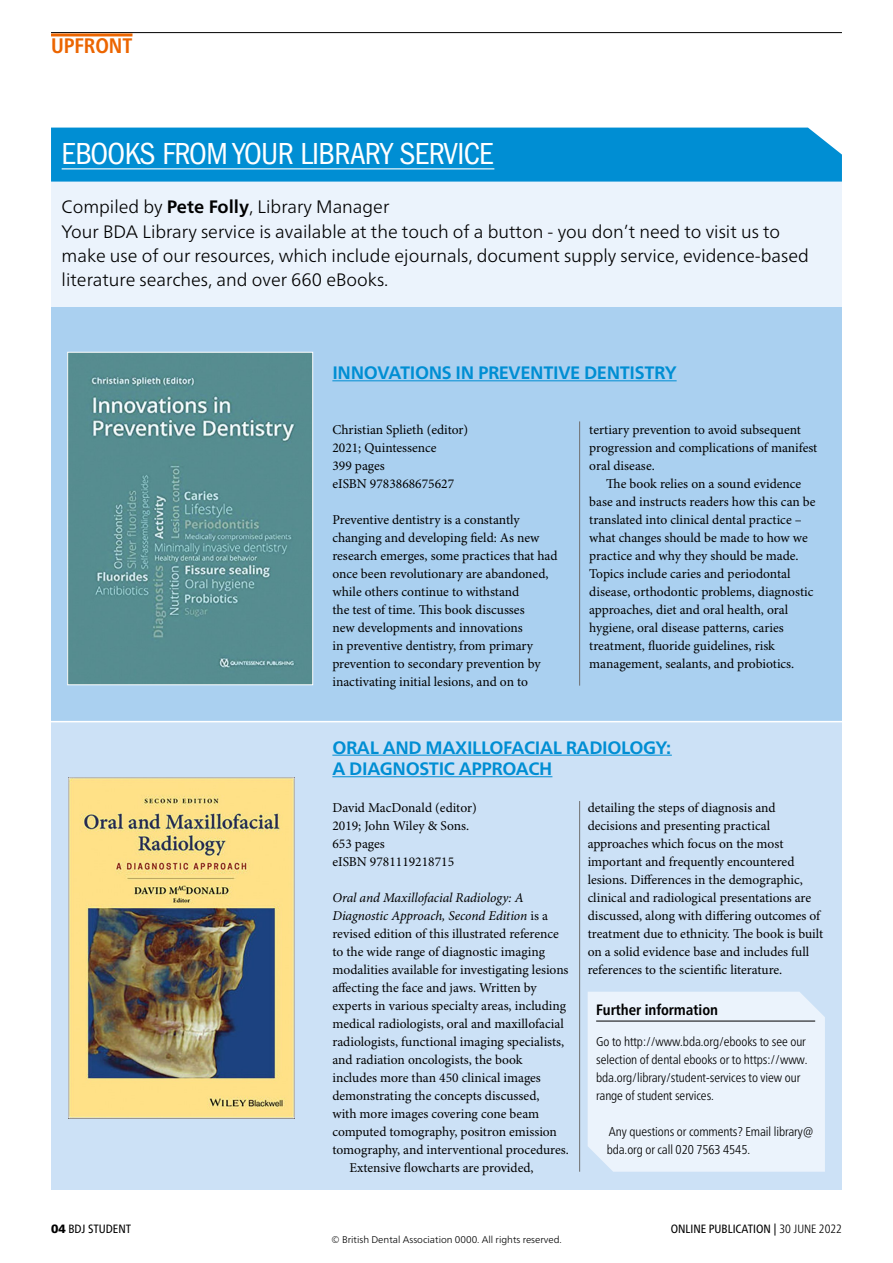
<style>
.page{position:relative;width:893px;height:1263px;background:#fff}
.page>*{position:absolute;margin:0;border:0;box-sizing:border-box;transform-origin:0 0}
.Title_Upfront_Headli{font:condensed 31.5px "ITC Franklin Gothic Std";letter-spacing:-.02em;color:#fff}
.t1{font:700 condensed 21px "Frutiger Neue LT Pro";letter-spacing:-.005em;color:#ec6500}
.Trailer_upfront_intr{font:300 18px/24px "Frutiger Neue LT Pro";color:#000}
.Title_upfront_headli{font:700 18px/21.6px "Frutiger Neue LT Pro";letter-spacing:-.02em;color:#008ed3}
.Box_Heading_x{font:700 condensed 15px "Frutiger Neue LT Pro";color:#000}
.Para_body_1st{font:13.5px/18px "Minion Pro";color:#000}
.Para_body{font:13.5px/18px "Minion Pro";color:#000}
.Para_box{font:300 condensed 12.75px/18px "Frutiger Neue LT Pro";letter-spacing:-.005em;color:#000}
.t2{font:condensed 12px "Frutiger Neue LT Pro";color:#000}
.t3{font:300 9.75px "Frutiger Neue LT Pro";color:#000}
.s1{font-weight:700}
.s2{font-style:italic}
.s3{font-weight:900;font-stretch:normal}
.s4{font-weight:300}
</style>
<div class="page">
<div style="left:51px;top:182px;width:791px;height:144px;background:#ebf3fc"></div>
<div style="left:51px;top:722px;width:791px;height:468px;background:#cce1f6"></div>
<div style="left:51px;top:308px;width:791px;height:413px;background:#aad0f0"></div>
<div style="left:51px;top:128px;width:791px;height:54px;background:#008ed3"></div>
<hr style="left:579px;top:801px;width:1px;height:371px;background:#6e6e6e">
<hr style="left:579px;top:421px;width:1px;height:265px;background:#6e6e6e">
<div style="left:588px;top:992px;width:237px;height:180px;background:#ebf3fc"></div>
<hr style="left:596px;top:1021px;width:219px;height:1px;background:#000">
<hr style="left:332px;top:380px;width:345px;height:1px;background:#008ed3">
<hr style="left:332px;top:755px;width:340px;height:1px;background:#008ed3">
<hr style="left:332px;top:776px;width:220px;height:1px;background:#008ed3">
<hr style="left:62px;top:168px;width:432px;height:1px;background:#fff">
<img style="left:69px;top:354px;width:242px;height:329px">
<div style="left:67px;top:352px;width:246px;height:333px;border:1px solid #fff"></div>
<img style="left:70px;top:779px;width:223px;height:337px">
<hr style="left:51px;top:32px;width:791px;height:1px;background:#000">
<hr style="left:51px;top:33px;width:81px;height:3px;background:#ec6500">
<h2 class="t1" style="left:51px;top:34px;width:83px">UPFRONT</h2>
<p class="Title_Upfront_Headli" style="left:62px;top:136px;width:434px">EBOOKS FROM YOUR LIBRARY SERVICE</p>
<p class="Trailer_upfront_intr" style="left:62px;top:195px;width:749px">Compiled by <span class="s1">Pete Folly</span>, Library Manager<br>Your BDA Library service is available at the touch of a button - you don’t need to visit us to make use of our resources, which include ejournals, document supply service, evidence-based literature searches, and over 660 eBooks.</p>
<p class="Title_upfront_headli" style="left:332px;top:362px;width:346px">INNOVATIONS IN PREVENTIVE DENTISTRY</p>
<p class="Para_body_1st" style="left:332px;top:421px;width:137px">Christian Splieth (editor)</p>
<p class="Para_body_1st" style="left:332px;top:439px;width:106px">2021; Quintessence</p>
<p class="Para_body_1st" style="left:332px;top:457px;width:54px">399 pages</p>
<p class="Para_body_1st" style="left:332px;top:475px;width:123px">eISBN 9783868675627</p>
<p class="Para_body_1st" style="left:332px;top:511px;width:227px">Preventive dentistry is a constantly changing and developing field: As new research emerges, some practices that had once been revolutionary are abandoned, while others continue to withstand<br>the test of time. This book discusses<br>new developments and innovations<br>in preventive dentistry, from primary prevention to secondary prevention by inactivating initial lesions, and on to</p>
<p class="Para_body_1st" style="left:589px;top:421px;width:230px">tertiary prevention to avoid subsequent progression and complications of manifest oral disease.</p>
<p class="Para_body" style="left:589px;top:475px;width:228px;text-indent:17px">The book relies on a sound evidence base and instructs readers how this can be translated into clinical dental practice – what changes should be made to how we practice and why they should be made.<br>Topics include caries and periodontal disease, orthodontic problems, diagnostic approaches, diet and oral health, oral hygiene, oral disease patterns, caries treatment, fluoride guidelines, risk management, sealants, and probiotics.</p>
<p class="Box_Heading_x" style="left:601px;top:514px;width:124px">Further information</p>
<p class="Para_box" style="left:601px;top:546px;width:213px">Go to http://www.bda.org/ebooks to see our selection of dental ebooks or to https://www. bda.org/library/student-services to view our range of student services.</p>
<p class="Para_box" style="left:611px;top:636px;width:208px">Any questions or comments? Email library@ bda.org or call 020 7563 4545.</p>
<p class="Title_upfront_headli" style="left:332px;top:737px;width:340px">ORAL AND MAXILLOFACIAL RADIOLOGY:<br>A DIAGNOSTIC APPROACH</p>
<p class="Para_body_1st" style="left:332px;top:799px;width:146px">David MacDonald (editor)</p>
<p class="Para_body_1st" style="left:332px;top:817px;width:138px">2019; John Wiley &amp; Sons.</p>
<p class="Para_body_1st" style="left:332px;top:835px;width:54px">653 pages</p>
<p class="Para_body_1st" style="left:332px;top:853px;width:123px">eISBN 9781119218715</p>
<p class="Para_body_1st" style="left:332px;top:889px;width:238px"><span class="s2">Oral and Maxillofacial Radiology: A Diagnostic Approach, Second Edition</span> is a revised edition of this illustrated reference to the wide range of diagnostic imaging modalities available for investigating lesions affecting the face and jaws. Written by experts in various specialty areas, including medical radiologists, oral and maxillofacial radiologists, functional imaging specialists, and radiation oncologists, the book includes more than 450 clinical images demonstrating the concepts discussed,<br>with more images covering cone beam computed tomography, positron emission tomography, and interventional procedures.</p>
<p class="Para_body" style="left:349px;top:1159px;width:186px">Extensive flowcharts are provided,</p>
<p class="Para_body" style="left:588px;top:799px;width:237px">detailing the steps of diagnosis and decisions and presenting practical approaches which focus on the most important and frequently encountered lesions. Differences in the demographic, clinical and radiological presentations are discussed, along with differing outcomes of treatment due to ethnicity. The book is built on a solid evidence base and includes full references to the scientific literature.</p>
<p class="Box_Heading_x" style="left:596px;top:1000px;width:124px">Further information</p>
<p class="Para_box" style="left:596px;top:1032px;width:213px">Go to http://www.bda.org/ebooks to see our selection of dental ebooks or to https://www. bda.org/library/student-services to view our range of student services.</p>
<p class="Para_box" style="left:607px;top:1122px;width:208px">Any questions or comments? Email library@ bda.org or call 020 7563 4545.</p>
<p class="t2" style="left:51px;top:1221px;width:82px"><span class="s3">04</span> BDJ STUDENT</p>
<p class="t2" style="left:671px;top:1221px;width:173px">ONLINE PUBLICATION | <span class="s4">30 JUNE 2022</span></p>
<p class="t3" style="left:331px;top:1234px;width:232px">© British Dental Association 0000. All rights reserved.</p>
</div>
